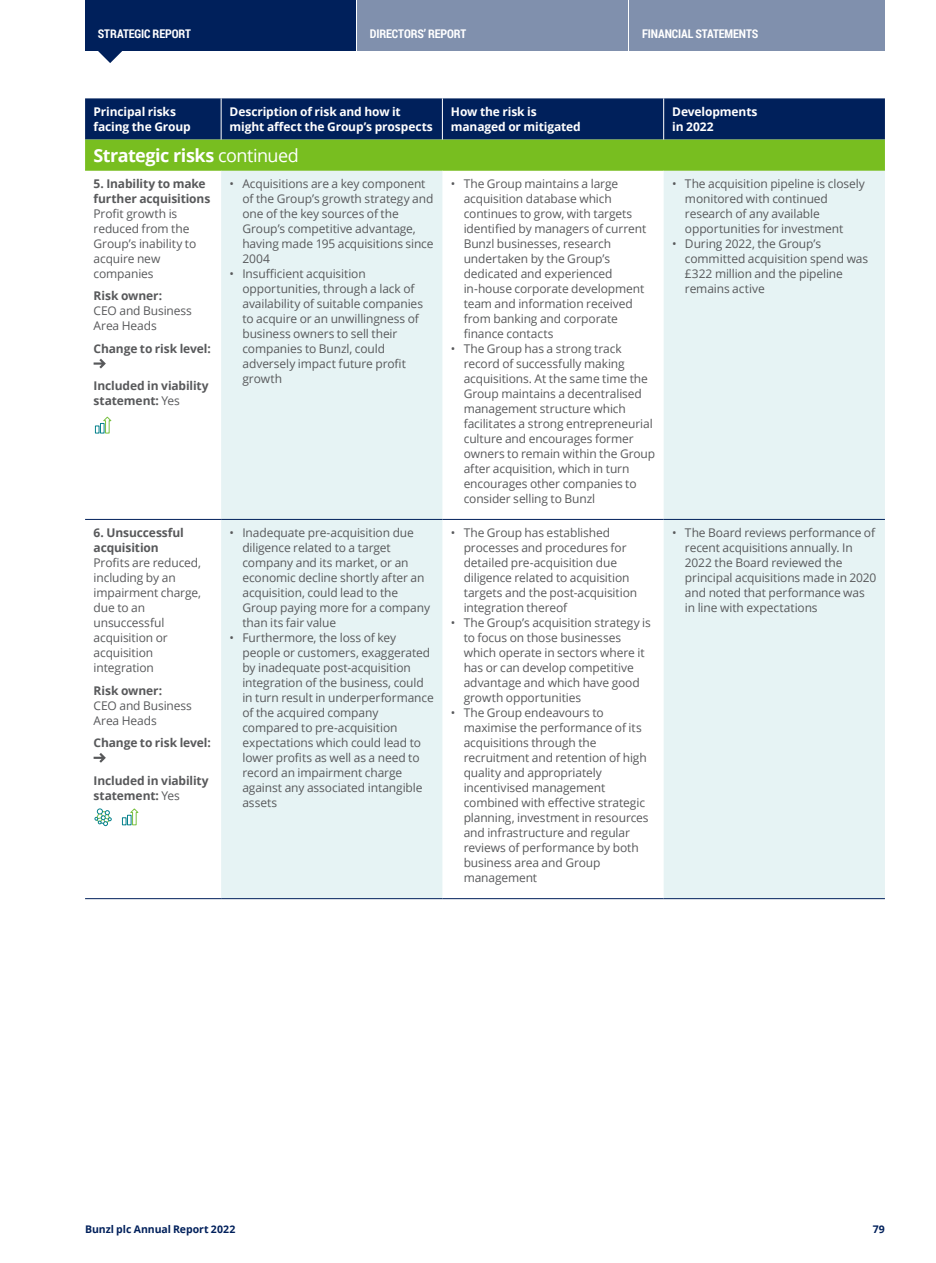
<style>
.page{position:relative;width:936px;height:1263px;background:#fff}
.page>*{position:absolute;margin:0;border:0;box-sizing:border-box;transform-origin:0 0}
.t1{font:700 18px "Open Sans";letter-spacing:-.03em;color:#fff}
.t2{font:12px/15px "Open Sans";letter-spacing:-.01em;color:#58595b}
.t3{font:700 12px/15px "Open Sans";letter-spacing:-.01em;color:#58595b}
.t4{font:700 12px/15px "Open Sans";letter-spacing:-.01em;color:#fff}
.t5{font:700 12px "Roboto Condensed";letter-spacing:-.01em;color:#fff}
.t6{font:700 10.5px "Open Sans";color:#00205b}
.s1{font-weight:400}
</style>
<div class="page">
<svg style="left:85px;top:98px;width:799px;height:72px;background:#356443"></svg>
<svg style="left:221px;top:171px;width:663px;height:727px;fill:#e6f3f4"></svg>
<hr style="left:221px;top:98px;width:1px;height:42px;background:#fff">
<hr style="left:442px;top:98px;width:1px;height:42px;background:#fff">
<hr style="left:663px;top:98px;width:1px;height:42px;background:#fff">
<hr style="left:85px;top:170px;width:136px;height:1px;background:#78be20">
<hr style="left:221px;top:170px;width:221px;height:1px;background:#78be20">
<hr style="left:442px;top:170px;width:221px;height:1px;background:#78be20">
<hr style="left:663px;top:170px;width:221px;height:1px;background:#78be20">
<hr style="left:85px;top:898px;width:136px;height:1px;background:#00205b">
<hr style="left:221px;top:898px;width:221px;height:1px;background:#00205b">
<hr style="left:442px;top:898px;width:221px;height:1px;background:#00205b">
<hr style="left:663px;top:898px;width:221px;height:1px;background:#00205b">
<hr style="left:85px;top:519px;width:136px;height:1px;background:#00205b">
<hr style="left:221px;top:519px;width:221px;height:1px;background:#00205b">
<hr style="left:442px;top:519px;width:221px;height:1px;background:#00205b">
<hr style="left:663px;top:519px;width:221px;height:1px;background:#00205b">
<svg style="left:94px;top:359px;width:12px;height:9px"></svg>
<svg style="left:95px;top:416px;width:17px;height:18px"></svg>
<svg style="left:94px;top:753px;width:12px;height:10px"></svg>
<svg style="left:95px;top:808px;width:17px;height:18px"></svg>
<svg style="left:122px;top:808px;width:17px;height:17px"></svg>
<div style="left:629px;top:0;width:255px;height:51px;background:#8090ad"></div>
<svg style="left:98px;top:51px;width:24px;height:12px"></svg>
<div style="left:357px;top:0;width:271px;height:51px;background:#8090ad"></div>
<div style="left:85px;top:0;width:271px;height:51px;background:#00205b"></div>
<p class="t5" style="left:98px;top:26px;width:95px">STRATEGIC REPORT</p>
<p class="t5" style="left:370px;top:26px;width:98px">DIRECTORS’ REPORT</p>
<p class="t5" style="left:642px;top:26px;width:118px">FINANCIAL STATEMENTS</p>
<p class="t4" style="left:94px;top:104px;width:99px">Principal risks facing the Group</p>
<p class="t4" style="left:230px;top:104px;width:205px">Description of risk and how it might affect the Group’s prospects</p>
<p class="t4" style="left:451px;top:104px;width:131px">How the risk is managed or mitigated</p>
<p class="t4" style="left:672px;top:104px;width:87px">Developments in 2022</p>
<h1 class="t1" style="left:94px;top:142px;width:207px">Strategic risks <span class="s1">continued</span></h1>
<p class="t3" style="left:94px;top:176px;width:118px">5. Inability to make further acquisitions</p>
<p class="t2" style="left:94px;top:206px;width:104px">Profit growth is reduced from the<br>Group’s inability to acquire new companies</p>
<p class="t3" style="left:94px;top:288px;width:70px">Risk owner:</p>
<p class="t2" style="left:94px;top:303px;width:100px">CEO and Business<br>Area Heads</p>
<p class="t3" style="left:94px;top:341px;width:119px">Change to risk level:</p>
<p class="t3" style="left:94px;top:378px;width:117px">Included in viability statement: <span class="s1">Yes</span></p>
<p class="t2" style="left:242px;top:176px;width:193px;text-indent:-13px">• Acquisitions are a key component of the Group’s growth strategy and one of the key sources of the<br>Group’s competitive advantage, having made 195 acquisitions since<br>2004</p>
<p class="t2" style="left:242px;top:266px;width:182px;text-indent:-13px">• Insufficient acquisition opportunities, through a lack of availability of suitable companies to acquire or an unwillingness of business owners to sell their companies to Bunzl, could adversely impact future profit growth</p>
<p class="t2" style="left:685px;top:176px;width:181px;text-indent:-13px">• The acquisition pipeline is closely monitored with continued research of any available opportunities for investment</p>
<p class="t2" style="left:685px;top:236px;width:185px;text-indent:-13px">• During 2022, the Group’s committed acquisition spend was £322 million and the pipeline remains active</p>
<p class="t2" style="left:463px;top:176px;width:184px;text-indent:-13px">• The Group maintains a large acquisition database which continues to grow, with targets identified by managers of current<br>Bunzl businesses, research undertaken by the Group’s dedicated and experienced in-house corporate development team and information received from banking and corporate finance contacts</p>
<p class="t2" style="left:463px;top:341px;width:193px;text-indent:-13px">• The Group has a strong track record of successfully making acquisitions. At the same time the<br>Group maintains a decentralised management structure which facilitates a strong entrepreneurial culture and encourages former owners to remain within the Group after acquisition, which in turn encourages other companies to consider selling to Bunzl</p>
<p class="t3" style="left:94px;top:525px;width:92px">6. Unsuccessful acquisition</p>
<p class="t2" style="left:94px;top:555px;width:109px">Profits are reduced, including by an impairment charge, due to an unsuccessful acquisition or acquisition integration</p>
<p class="t3" style="left:94px;top:682px;width:70px">Risk owner:</p>
<p class="t2" style="left:94px;top:697px;width:100px">CEO and Business<br>Area Heads</p>
<p class="t3" style="left:94px;top:735px;width:119px">Change to risk level:</p>
<p class="t3" style="left:94px;top:772px;width:117px">Included in viability statement: <span class="s1">Yes</span></p>
<p class="t2" style="left:242px;top:525px;width:189px;text-indent:-13px">• Inadequate pre-acquisition due diligence related to a target company and its market, or an economic decline shortly after an acquisition, could lead to the<br>Group paying more for a company than its fair value</p>
<p class="t2" style="left:242px;top:630px;width:193px;text-indent:-13px">• Furthermore, the loss of key people or customers, exaggerated by inadequate post-acquisition integration of the business, could in turn result in underperformance of the acquired company compared to pre-acquisition expectations which could lead to lower profits as well as a need to record an impairment charge against any associated intangible assets</p>
<p class="t2" style="left:463px;top:525px;width:175px;text-indent:-13px">• The Group has established processes and procedures for detailed pre-acquisition due diligence related to acquisition targets and the post-acquisition integration thereof</p>
<p class="t2" style="left:463px;top:615px;width:189px;text-indent:-13px">• The Group’s acquisition strategy is to focus on those businesses which operate in sectors where it has or can develop competitive advantage and which have good growth opportunities</p>
<p class="t2" style="left:463px;top:705px;width:186px;text-indent:-13px">• The Group endeavours to maximise the performance of its acquisitions through the recruitment and retention of high quality and appropriately incentivised management combined with effective strategic planning, investment in resources and infrastructure and regular reviews of performance by both business area and Group management</p>
<p class="t2" style="left:685px;top:525px;width:193px;text-indent:-13px">• The Board reviews performance of recent acquisitions annually. In<br>2022 the Board reviewed the principal acquisitions made in 2020 and noted that performance was in line with expectations</p>
<p class="t6" style="left:85px;top:1221px;width:152px">Bunzl plc Annual Report 2022</p>
<p class="t6" style="left:872px;top:1221px;width:14px">79</p>
</div>
